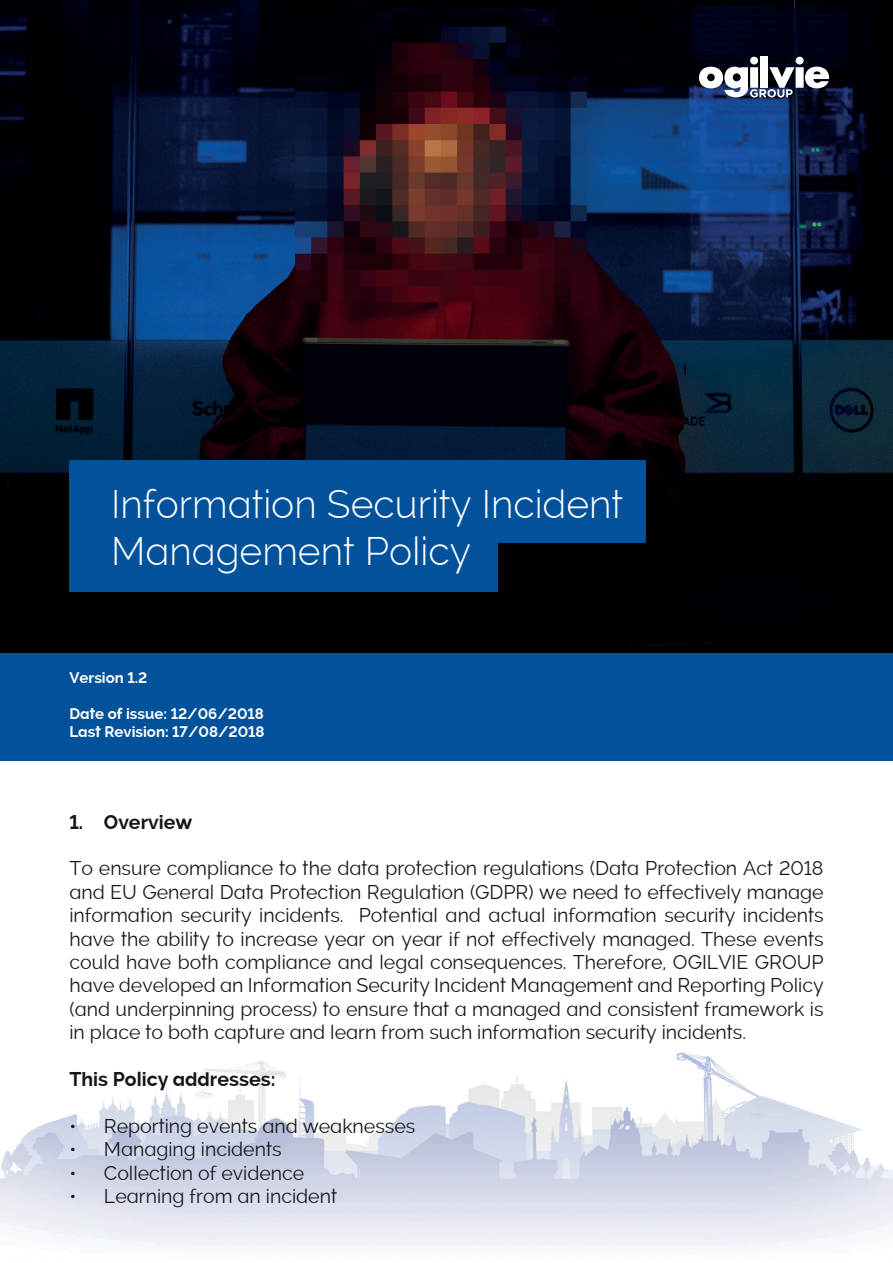
<style>
.page{position:relative;width:893px;height:1263px;background:#fff}
.page>*{position:absolute;margin:0;border:0;box-sizing:border-box;transform-origin:0 0}
.t1{font:300 39px/46.8px "Ogilvie";color:#fff}
.t2{font:19.5px/23.4px "Ogilvie";color:#17151a;text-align:justify}
.t3{font:700 19.5px "Ogilvie";color:#17151a}
.t4{font:700 15px/18px "Ogilvie";color:#fff}
</style>
<div class="page">
<img style="left:0;top:760px;width:893px;height:490px">
<img style="left:0;top:0;width:893px;height:653px">
<div style="left:0;top:653px;width:893px;height:107px;background:#01529b"></div>
<div style="left:69px;top:509px;width:428px;height:83px;background:#01529b"></div>
<div style="left:69px;top:460px;width:576px;height:83px;background:#01529b"></div>
<svg style="left:699px;top:57px;width:130px;height:41px"></svg>
<h1 class="t1" style="left:111px;top:481px;width:514px">Information Security Incident<br>Management Policy</h1>
<p class="t4" style="left:69px;top:669px;width:79px">Version 1.2</p>
<p class="t4" style="left:69px;top:705px;width:197px">Date of issue: 12/06/2018<br>Last Revision: 17/08/2018</p>
<p class="t3" style="left:69px;top:811px;width:124px">1. Overview</p>
<p class="t2" style="left:69px;top:857px;width:756px">To ensure compliance to the data protection regulations (Data Protection Act 2018 and EU General Data Protection Regulation (GDPR) we need to effectively manage information security incidents. Potential and actual information security incidents have the ability to increase year on year if not effectively managed. These events could have both compliance and legal consequences. Therefore, OGILVIE GROUP have developed an Information Security Incident Management and Reporting Policy (and underpinning process) to ensure that a managed and consistent framework is in place to both capture and learn from such information security incidents.</p>
<p class="t3" style="left:69px;top:1068px;width:207px">This Policy addresses:</p>
<p class="t2" style="left:69px;top:1114px;width:347px">• Reporting events and weaknesses</p>
<p class="t2" style="left:69px;top:1138px;width:214px">• Managing incidents</p>
<p class="t2" style="left:69px;top:1161px;width:236px">• Collection of evidence</p>
<p class="t2" style="left:69px;top:1185px;width:269px">• Learning from an incident</p>
</div>
